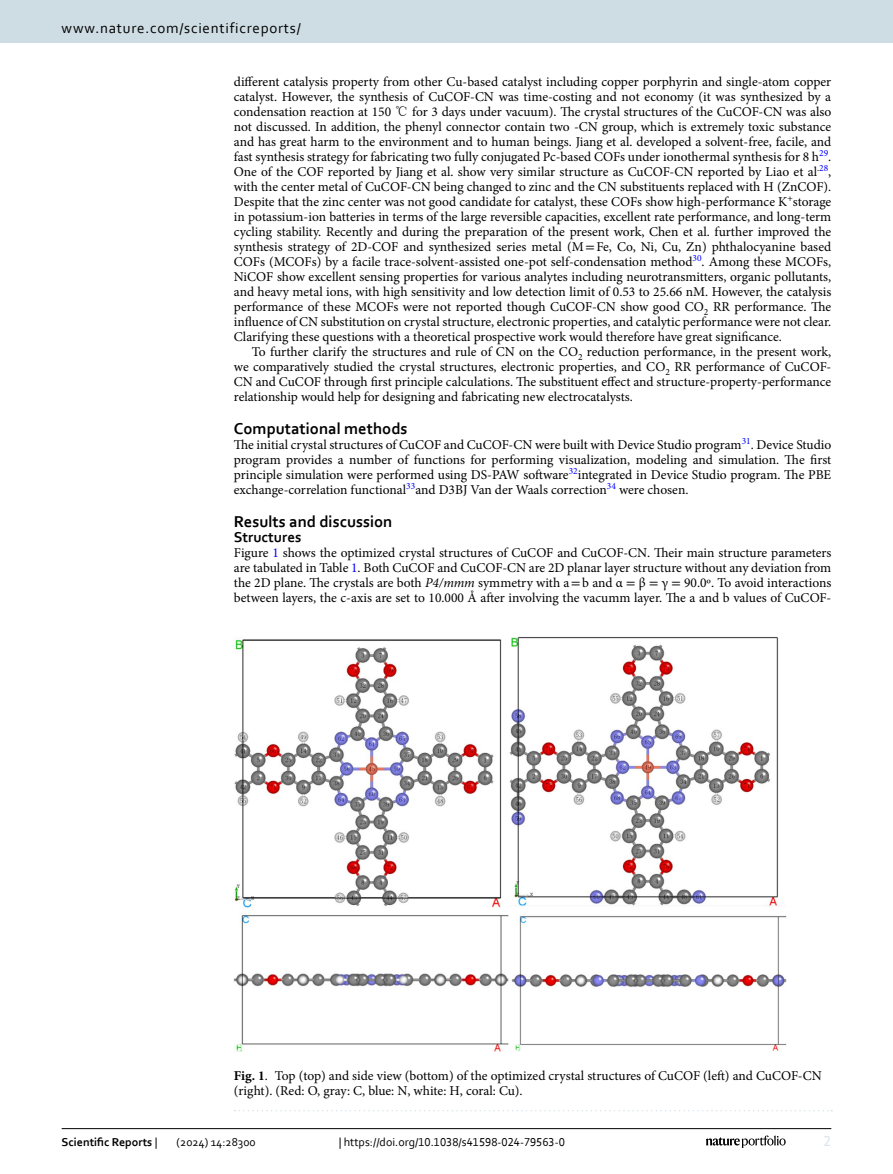
<style>
.page{position:relative;width:893px;height:1174px;background:#fff}
.page>*{position:absolute;margin:0;border:0;box-sizing:border-box;transform-origin:0 0}
.Head_1{font:700 16.5px "Corbel";color:#000}
.t1{font:15px "Corbel";letter-spacing:.05em;color:#000}
.Head_2_After_1{font:700 15px "Corbel";color:#000}
.t2{font:15px "Corbel";color:#d9e4eb}
.Body_Text_Indent{font:13.5px/15px "Minion Pro";color:#000;text-align:justify}
.Body_Text{font:13.5px/15px "Minion Pro";color:#000;text-align:justify}
.Figure_Caption{font:13.5px/15px "Minion Pro";color:#000}
.t3{font:12px "Corbel";color:#000}
.t4{font:700 12px "Corbel";color:#000}
.s1{font-family:"Sim Sun"}
.s2{font-family:"STIX"}
.s3{color:#00f}
.s4{font-style:italic}
.s5{font-weight:700}
.s6{font-weight:400}
</style>
<div class="page">
<img style="left:234px;top:636px;width:552px;height:416px">
<svg style="left:235px;top:1110px;width:597px;height:1px"></svg>
<hr style="left:62px;top:1128px;width:769px;height:1px;background:#000">
<svg style="left:706px;top:1135px;width:80px;height:12px"></svg>
<div style="left:0;top:0;width:893px;height:43px;background:#cedde4"></div>
<p class="t1" style="left:62px;top:18px;width:241px">www.nature.com/scientificreports/</p>
<p class="Body_Text_Indent" style="left:234px;top:74px;width:599px">different catalysis property from other Cu-based catalyst including copper porphyrin and single-atom copper catalyst. However, the synthesis of CuCOF-CN was time-costing and not economy (it was synthesized by a condensation reaction at 150 <span class="s1">℃</span> for 3 days under vacuum). The crystal structures of the CuCOF-CN was also not discussed. In addition, the phenyl connector contain two -CN group, which is extremely toxic substance and has great harm to the environment and to human beings. Jiang et al. developed a solvent-free, facile, and fast synthesis strategy for fabricating two fully conjugated Pc-based COFs under ionothermal synthesis for 8 h<sup>29</sup>.<br>One of the COF reported by Jiang et al. show very similar structure as CuCOF-CN reported by Liao et al<sup>.</sup><sup>28</sup>, with the center metal of CuCOF-CN being changed to zinc and the CN substituents replaced with H (ZnCOF).<br>Despite that the zinc center was not good candidate for catalyst, these COFs show high-performance K<sup>+</sup>storage in potassium-ion batteries in terms of the large reversible capacities, excellent rate performance, and long-term cycling stability. Recently and during the preparation of the present work, Chen et al. further improved the synthesis strategy of 2D-COF and synthesized series metal (M<span class="s2">=</span>Fe, Co, Ni, Cu, Zn) phthalocyanine based COFs (MCOFs) by a facile trace-solvent-assisted one-pot self-condensation method<sup>30</sup>. Among these MCOFs, NiCOF show excellent sensing properties for various analytes including neurotransmitters, organic pollutants, and heavy metal ions, with high sensitivity and low detection limit of 0.53 to 25.66 nM. However, the catalysis performance of these MCOFs were not reported though CuCOF-CN show good CO<sub>2</sub> RR performance. The influence of CN substitution on crystal structure, electronic properties, and catalytic performance were not clear.<br>Clarifying these questions with a theoretical prospective work would therefore have great significance.</p>
<p class="Body_Text_Indent" style="left:234px;top:344px;width:599px;text-indent:18px">To further clarify the structures and rule of CN on the CO<sub>2</sub> reduction performance, in the present work, we comparatively studied the crystal structures, electronic properties, and CO<sub>2</sub> RR performance of CuCOF-CN and CuCOF through first principle calculations. The substituent effect and structure-property-performance relationship would help for designing and fabricating new electrocatalysts.</p>
<p class="Head_1" style="left:234px;top:418px;width:175px">Computational methods</p>
<p class="Body_Text" style="left:234px;top:437px;width:599px">The initial crystal structures of CuCOF and CuCOF-CN were built with Device Studio program<sup>31</sup>. Device Studio program provides a number of functions for performing visualization, modeling and simulation. The first principle simulation were performed using DS-PAW software<sup>32</sup>integrated in Device Studio program. The PBE exchange-correlation functional<sup>33</sup>and D3BJ Van der Waals correction<sup>34</sup> were chosen.</p>
<p class="Head_1" style="left:234px;top:511px;width:160px">Results and discussion</p>
<p class="Head_2_After_1" style="left:234px;top:527px;width:69px">Structures</p>
<p class="Body_Text" style="left:234px;top:545px;width:599px">Figure <span class="s3">1</span> shows the optimized crystal structures of CuCOF and CuCOF-CN. Their main structure parameters are tabulated in Table <span class="s3">1</span>. Both CuCOF and CuCOF-CN are 2D planar layer structure without any deviation from the 2D plane. The crystals are both <span class="s4">P4/mmm</span> symmetry with a<span class="s2">=</span>b and α <span class="s2">=</span> β <span class="s2">=</span> γ <span class="s2">=</span> 90.0º. To avoid interactions between layers, the c-axis are set to 10.000 Å after involving the vacumm layer. The a and b values of CuCOF-</p>
<p class="Figure_Caption" style="left:234px;top:1068px;width:589px"><span class="s5">Fig. 1</span>. Top (top) and side view (bottom) of the optimized crystal structures of CuCOF (left) and CuCOF-CN (right). (Red: O, gray: C, blue: N, white: H, coral: Cu).</p>
<p class="t4" style="left:62px;top:1134px;width:97px">Scientific Reports <span class="s6">|</span></p>
<p class="t3" style="left:177px;top:1134px;width:81px">(2024) 14:28300</p>
<p class="t3" style="left:339px;top:1134px;width:228px">| https://doi.org/10.1038/s41598-024-79563-0</p>
<p class="t2" style="left:824px;top:1132px;width:9px">2</p>
</div>
